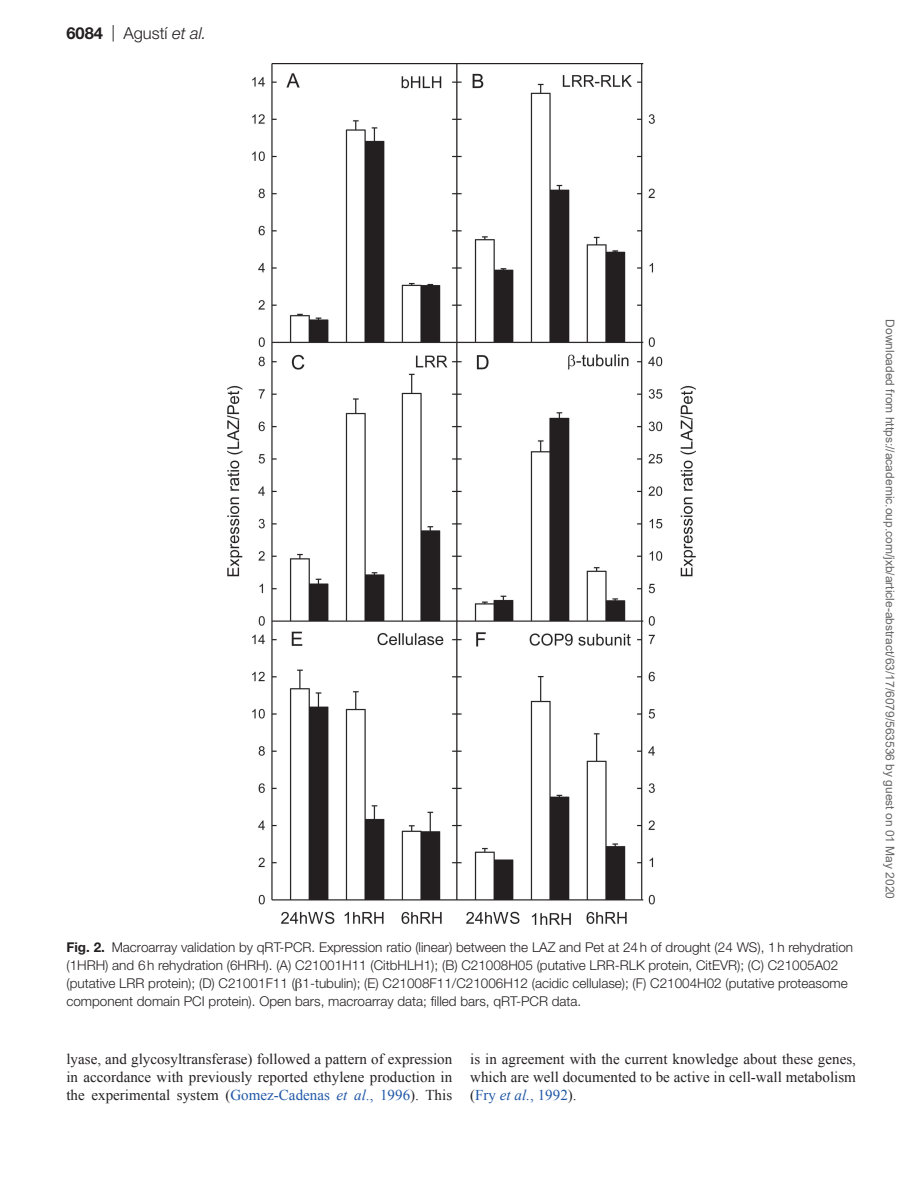
<style>
.page{position:relative;width:919px;height:1187px;background:#fff}
.page>*{position:absolute;margin:0;border:0;box-sizing:border-box;transform-origin:0 0}
.t1{font:300 16.5px "Helvetica Neue LT Std";color:#231f20}
.t2{font:15px/18px "Times New Roman";color:#231f20;text-align:justify}
.t3{font:300 13.5px/18px "Helvetica Neue LT Std";color:#231f20}
.t4{font:12px "Arial";color:#666}
.s1{font-weight:700}
.s2{font-style:italic}
.s3{font-family:"Gandhari Unicode";font-weight:400}
.s4{color:#1e56a6}
.s5{font-style:italic;color:#1e56a6}
</style>
<div class="page">
<img style="left:227px;top:63px;width:468px;height:861px">
<p class="t1" style="left:66px;top:23px;width:141px"><span class="s1">6084</span> | Agustí <span class="s2">et al.</span></p>
<p class="t3" style="left:66px;top:937px;width:788px"><span class="s1">Fig. 2.</span> Macroarray validation by qRT-PCR. Expression ratio (linear) between the LAZ and Pet at 24h of drought (24 WS), 1h rehydration (1HRH) and 6h rehydration (6HRH). (A) C21001H11 (CitbHLH1); (B) C21008H05 (putative LRR-RLK protein, CitEVR); (C) C21005A02 (putative LRR protein); (D) C21001F11 (<span class="s3">β</span>1-tubulin); (E) C21008F11/C21006H12 (acidic cellulase); (F) C21004H02 (putative proteasome component domain PCI protein). Open bars, macroarray data; filled bars, qRT-PCR data.</p>
<p class="t2" style="left:66px;top:1049px;width:387px">lyase, and glycosyltransferase) followed a pattern of expression in accordance with previously reported ethylene production in the experimental system (<span class="s4">Gomez-Cadenas</span> <span class="s5">et al</span><span class="s4">., 1996</span>). This</p>
<p class="t2" style="left:470px;top:1049px;width:387px">is in agreement with the current knowledge about these genes, which are well documented to be active in cell-wall metabolism (<span class="s4">Fry</span> <span class="s5">et al.</span><span class="s4">, 1992</span>).</p>
<p class="t4" style="left:894px;top:319px;width:581px;rotate:90deg">Downloaded from https://academic.oup.com/jxb/article-abstract/63/17/6079/563536 by guest on 01 May 2020</p>
</div>
